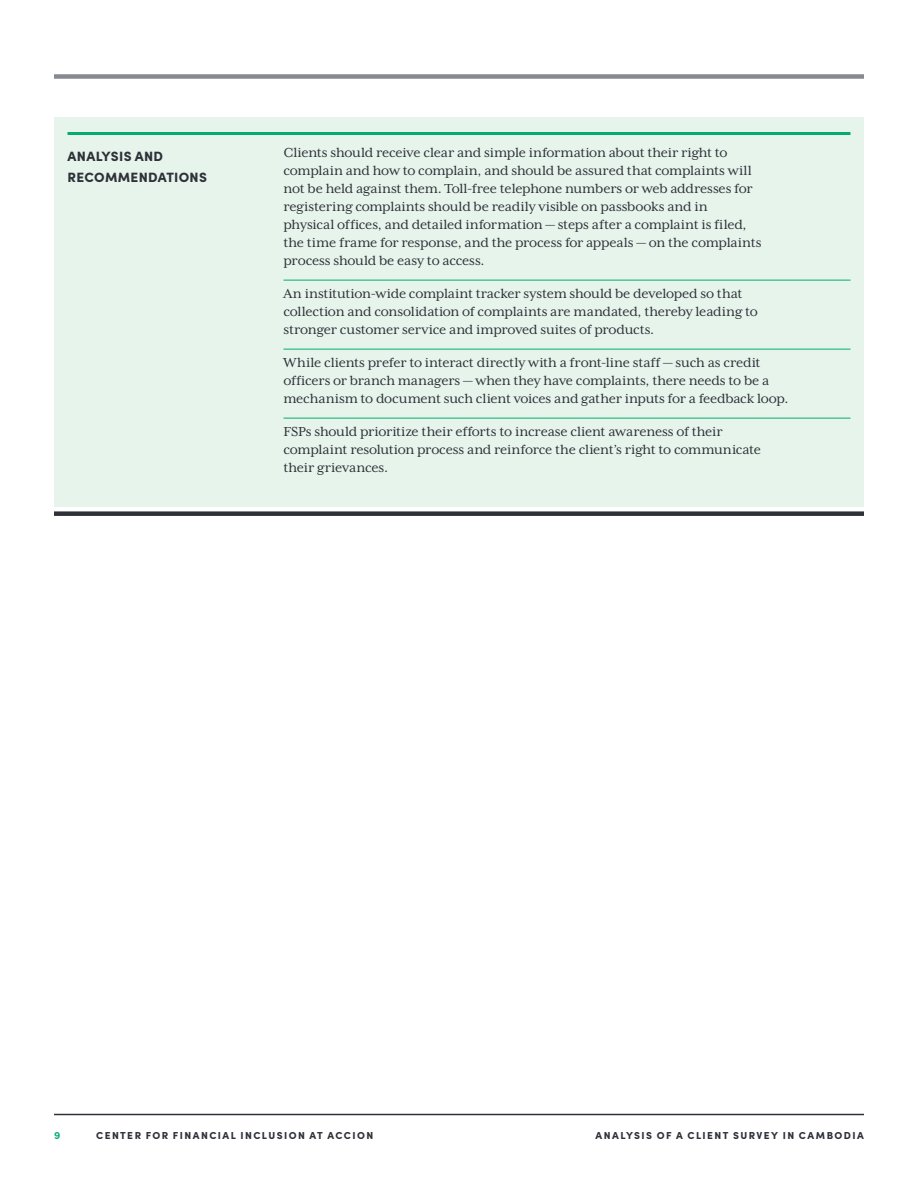
<style>
.page{position:relative;width:918px;height:1188px;background:#fff}
.page>*{position:absolute;margin:0;border:0;box-sizing:border-box;transform-origin:0 0}
.TAB_row_thick{font:15px/18px "Mrs Eaves XL Serif OT";letter-spacing:-.015em;color:#2e3138}
.TAB_row_thick-2{font:900 13.5px "Sofia Pro";letter-spacing:.025em;color:#2e3138}
.t1{font:700 10.5px "Sofia Pro";color:#02ad6e}
.t2{font:900 10.2px "Sofia Pro";letter-spacing:.14em;color:#2e3138}
</style>
<div class="page">
<div style="left:54px;top:74px;width:810px;height:5px;background:#868992"></div>
<hr style="left:54px;top:1114px;width:810px;height:1px;background:#2e3138">
<div style="left:54px;top:118px;width:810px;height:389px;background:#e7f4ec"></div>
<hr style="left:68px;top:132px;width:782px;height:3px;background:#02ad6e">
<hr style="left:284px;top:280px;width:566px;height:1px;background:#02ad6e">
<hr style="left:284px;top:349px;width:566px;height:1px;background:#02ad6e">
<hr style="left:284px;top:418px;width:566px;height:1px;background:#02ad6e">
<div style="left:54px;top:511px;width:810px;height:5px;background:#2e3138"></div>
<p class="TAB_row_thick-2" style="left:68px;top:145px;width:97px">ANALYSIS AND</p>
<p class="TAB_row_thick-2" style="left:68px;top:166px;width:141px">RECOMMENDATIONS</p>
<p class="TAB_row_thick" style="left:284px;top:144px;width:480px">Clients should receive clear and simple information about their right to complain and how to complain, and should be assured that complaints will not be held against them. Toll-free telephone numbers or web addresses for registering complaints should be readily visible on passbooks and in physical offices, and detailed information — steps after a complaint is filed, the time frame for response, and the process for appeals — on the complaints process should be easy to access.</p>
<p class="TAB_row_thick" style="left:284px;top:285px;width:476px">An institution-wide complaint tracker system should be developed so that collection and consolidation of complaints are mandated, thereby leading to stronger customer service and improved suites of products.</p>
<p class="TAB_row_thick" style="left:284px;top:354px;width:507px">While clients prefer to interact directly with a front-line staff — such as credit officers or branch managers — when they have complaints, there needs to be a mechanism to document such client voices and gather inputs for a feedback loop.</p>
<p class="TAB_row_thick" style="left:284px;top:423px;width:479px">FSPs should prioritize their efforts to increase client awareness of their complaint resolution process and reinforce the client’s right to communicate their grievances.</p>
<p class="t1" style="left:54px;top:1127px;width:8px">9</p>
<p class="t2" style="left:96px;top:1127px;width:279px">CENTER FOR FINANCIAL INCLUSION AT ACCION</p>
<p class="t2" style="left:596px;top:1127px;width:270px">ANALYSIS OF A CLIENT SURVEY IN CAMBODIA</p>
</div>
